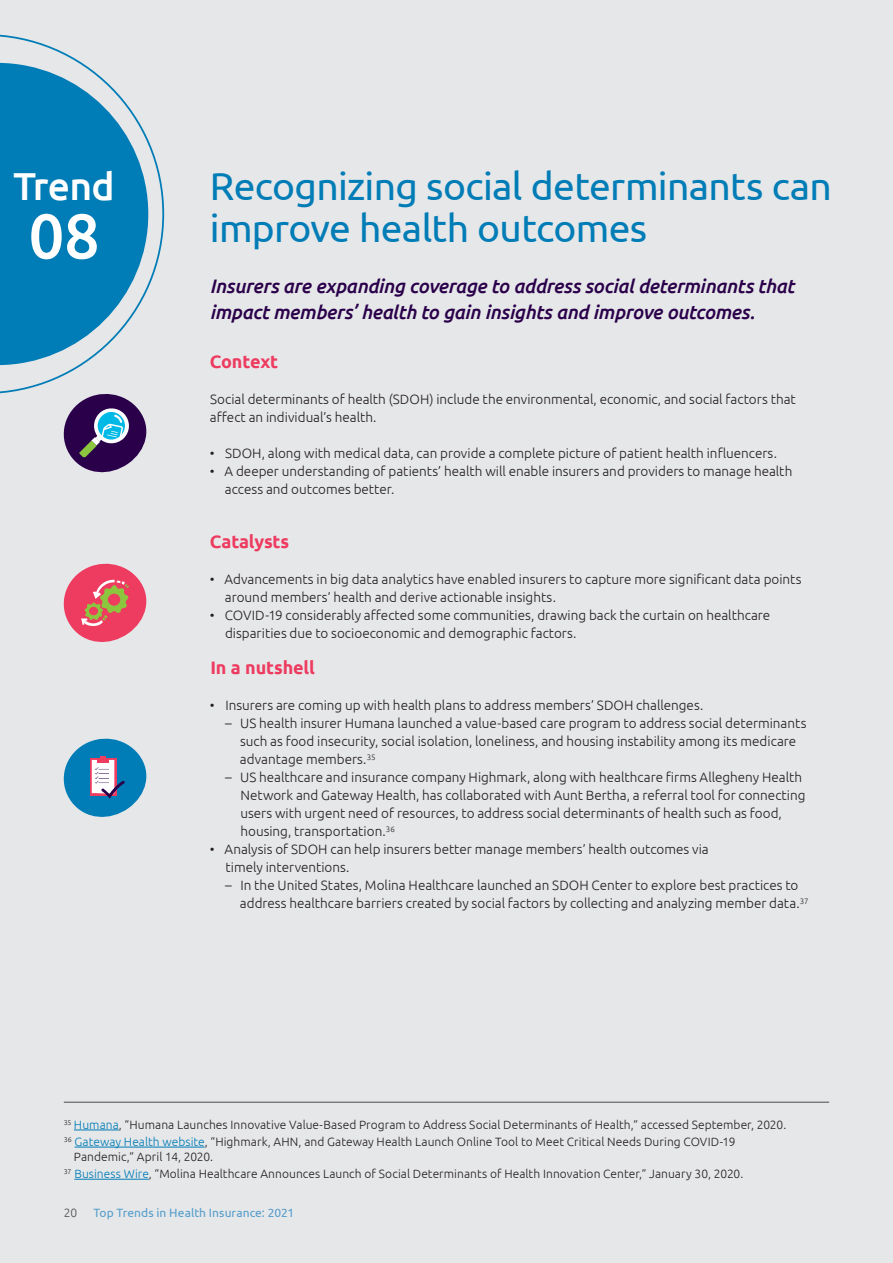
<style>
.page{position:relative;width:893px;height:1263px;background:#e6e7e9}
.page>*{position:absolute;margin:0;border:0;box-sizing:border-box;transform-origin:0 0}
.t1{font:500 63px "Ubuntu";color:#fff}
.t2{font:39px/42px "Ubuntu";letter-spacing:-.015em;color:#007cb6}
.t3{font:500 39px "Ubuntu";letter-spacing:-.02em;color:#fff}
.t4{font:italic 500 19.5px/25.5px "Ubuntu";letter-spacing:-.015em;color:#2a004a}
.t5{font:700 18px "Ubuntu";letter-spacing:-.01em;color:#ee3b60}
.t6{font:300 13.5px/18px "Ubuntu";color:#231f20}
.t7{font:300 12px/17.1px "Ubuntu";letter-spacing:.005em;color:#231f20}
.t8{font:12px "Ubuntu";letter-spacing:.005em;color:#549dcb}
.t9{font:300 12px "Ubuntu";color:#4b4c4d}
.s1{color:#007cb6}
</style>
<div class="page">
<hr style="left:74px;top:1129px;width:45px;height:1px;background:#007cb6">
<hr style="left:75px;top:1147px;width:130px;height:1px;background:#007cb6">
<hr style="left:74px;top:1179px;width:75px;height:1px;background:#007cb6">
<hr style="left:64px;top:1102px;width:765px;height:1px;background:#4b4c4d">
<svg style="left:63px;top:738px;width:84px;height:79px"></svg>
<svg style="left:63px;top:395px;width:84px;height:78px"></svg>
<svg style="left:63px;top:563px;width:84px;height:79px"></svg>
<svg style="left:0;top:34px;width:165px;height:361px"></svg>
<h2 class="t3" style="left:14px;top:161px;width:103px">Trend</h2>
<h1 class="t1" style="left:29px;top:196px;width:73px">08</h1>
<h2 class="t2" style="left:210px;top:164px;width:624px">Recognizing social determinants can improve health outcomes</h2>
<h3 class="t4" style="left:210px;top:273px;width:586px">Insurers are expanding coverage to address social determinants that impact members’ health to gain insights and improve outcomes.</h3>
<h3 class="t5" style="left:210px;top:351px;width:70px">Context</h3>
<p class="t6" style="left:210px;top:390px;width:587px">Social determinants of health (SDOH) include the environmental, economic, and social factors that affect an individual’s health.</p>
<p class="t6" style="left:210px;top:444px;width:568px">• SDOH, along with medical data, can provide a complete picture of patient health influencers.</p>
<p class="t6" style="left:225px;top:462px;width:569px;text-indent:-15px">• A deeper understanding of patients’ health will enable insurers and providers to manage health access and outcomes better.</p>
<h3 class="t5" style="left:210px;top:531px;width:81px">Catalysts</h3>
<p class="t6" style="left:225px;top:570px;width:578px;text-indent:-15px">• Advancements in big data analytics have enabled insurers to capture more significant data points around members’ health and derive actionable insights.</p>
<p class="t6" style="left:225px;top:606px;width:547px;text-indent:-15px">• COVID-19 considerably affected some communities, drawing back the curtain on healthcare disparities due to socioeconomic and demographic factors.</p>
<h3 class="t5" style="left:210px;top:657px;width:106px">In a nutshell</h3>
<p class="t6" style="left:210px;top:696px;width:495px">• Insurers are coming up with health plans to address members’ SDOH challenges.</p>
<p class="t6" style="left:240px;top:714px;width:568px;text-indent:-15px">– US health insurer Humana launched a value-based care program to address social determinants such as food insecurity, social isolation, loneliness, and housing instability among its medicare advantage members.<sup>35</sup></p>
<p class="t6" style="left:240px;top:768px;width:567px;text-indent:-15px">– US healthcare and insurance company Highmark, along with healthcare firms Allegheny Health Network and Gateway Health, has collaborated with Aunt Bertha, a referral tool for connecting users with urgent need of resources, to address social determinants of health such as food, housing, transportation.<sup>36</sup></p>
<p class="t6" style="left:225px;top:840px;width:485px;text-indent:-16px">• Analysis of SDOH can help insurers better manage members’ health outcomes via timely interventions.</p>
<p class="t6" style="left:240px;top:876px;width:570px;text-indent:-15px">– In the United States, Molina Healthcare launched an SDOH Center to explore best practices to address healthcare barriers created by social factors by collecting and analyzing member data.<sup>37</sup></p>
<p class="t7" style="left:64px;top:1115px;width:724px"><sup>35</sup> <span class="s1">Humana</span>, “Humana Launches Innovative Value-Based Program to Address Social Determinants of Health,” accessed September, 2020.<br><sup>36</sup> <span class="s1">Gateway Health website</span>, “Highmark, AHN, and Gateway Health Launch Online Tool to Meet Critical Needs During COVID-19</p>
<p class="t7" style="left:64px;top:1148px;width:681px;text-indent:10px">Pandemic,” April 14, 2020.<br><sup>37</sup> <span class="s1">Business Wire</span>, “Molina Healthcare Announces Launch of Social Determinants of Health Innovation Center,” January 30, 2020.</p>
<p class="t9" style="left:64px;top:1205px;width:15px">20</p>
<p class="t8" style="left:94px;top:1205px;width:202px">Top Trends in Health Insurance: 2021</p>
</div>
